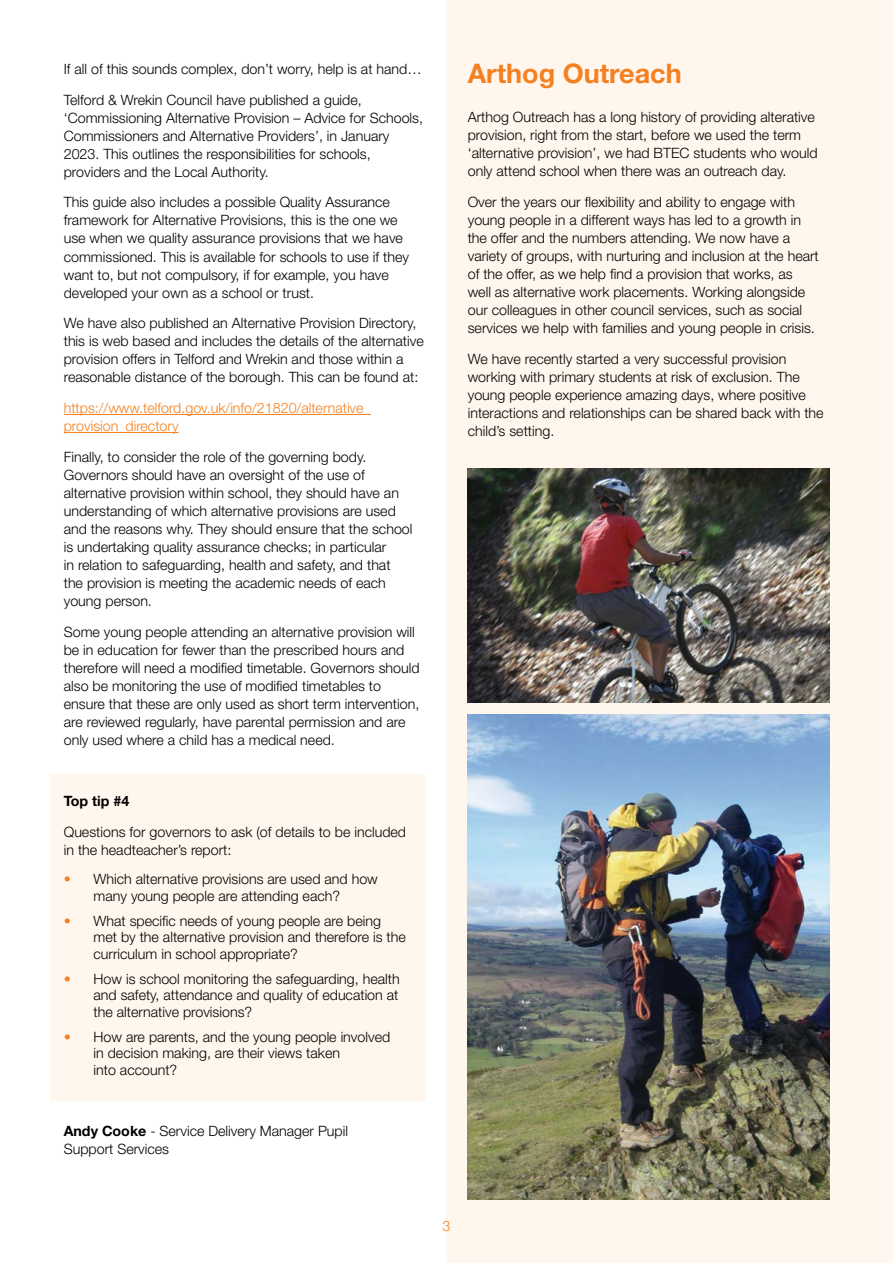
<style>
.page{position:relative;width:893px;height:1263px;background:#fff}
.page>*{position:absolute;margin:0;border:0;box-sizing:border-box;transform-origin:0 0}
.Heading_Main_Bold{font:700 27px "Helvetica Neue LT Std";color:#f58020}
.body{font:300 14.25px/18px "Helvetica Neue LT Std";color:#000}
.body-2{font:300 14.25px/18px "Helvetica Neue LT Std";color:#f58020}
.body-3{font:700 14.25px "Helvetica Neue LT Std";color:#000}
.s1{color:#f58020}
.s2{font-weight:700}
</style>
<div class="page">
<div style="left:50px;top:774px;width:375px;height:326px;background:#fff7ed"></div>
<div style="left:446px;top:0;width:447px;height:1263px;background:#fff7ed"></div>
<hr style="left:64px;top:414px;width:307px;height:1px;background:#f58020">
<hr style="left:64px;top:432px;width:115px;height:1px;background:#f58020">
<img style="left:468px;top:714px;width:361px;height:485px">
<img style="left:468px;top:468px;width:361px;height:235px">
<p class="body" style="left:64px;top:60px;width:359px">If all of this sounds complex, don’t worry, help is at hand…</p>
<p class="body" style="left:64px;top:90px;width:361px">Telford &amp; Wrekin Council have published a guide, ‘Commissioning Alternative Provision – Advice for Schools, Commissioners and Alternative Providers’, in January 2023. This outlines the responsibilities for schools, providers and the Local Authority.</p>
<p class="body" style="left:64px;top:193px;width:347px">This guide also includes a possible Quality Assurance framework for Alternative Provisions, this is the one we use when we quality assurance provisions that we have commissioned. This is available for schools to use if they want to, but not compulsory, if for example, you have developed your own as a school or trust.</p>
<p class="body" style="left:64px;top:314px;width:361px">We have also published an Alternative Provision Directory, this is web based and includes the details of the alternative provision offers in Telford and Wrekin and those within a reasonable distance of the borough. This can be found at:</p>
<p class="body-2" style="left:64px;top:399px;width:308px">https://www.telford.gov.uk/info/21820/alternative_ provision_directory</p>
<p class="body" style="left:64px;top:447px;width:350px">Finally, to consider the role of the governing body.<br>Governors should have an oversight of the use of alternative provision within school, they should have an understanding of which alternative provisions are used and the reasons why. They should ensure that the school is undertaking quality assurance checks; in particular<br>in relation to safeguarding, health and safety, and that the provision is meeting the academic needs of each young person.</p>
<p class="body" style="left:64px;top:622px;width:357px">Some young people attending an alternative provision will be in education for fewer than the prescribed hours and therefore will need a modified timetable. Governors should also be monitoring the use of modified timetables to ensure that these are only used as short term intervention, are reviewed regularly, have parental permission and are only used where a child has a medical need.</p>
<p class="body-3" style="left:64px;top:792px;width:67px">Top tip #4</p>
<p class="body" style="left:64px;top:822px;width:344px">Questions for governors to ask (of details to be included in the headteacher’s report:</p>
<p class="body" style="left:64px;top:870px;width:316px;line-height:16.5px;text-align:center"><span class="s1">•</span> Which alternative provisions are used and how many young people are attending each?</p>
<p class="body" style="left:94px;top:912px;width:314px;line-height:16.5px;text-indent:-30px"><span class="s1">•</span> What specific needs of young people are being met by the alternative provision and therefore is the curriculum in school appropriate?</p>
<p class="body" style="left:94px;top:970px;width:308px;line-height:16.5px;text-align:justify;text-indent:-30px"><span class="s1">•</span> How is school monitoring the safeguarding, health and safety, attendance and quality of education at the alternative provisions?</p>
<p class="body" style="left:94px;top:1028px;width:298px;line-height:16.5px;text-indent:-30px"><span class="s1">•</span> How are parents, and the young people involved in decision making, are their views taken<br>into account?</p>
<p class="body" style="left:64px;top:1122px;width:286px"><span class="s2">Andy Cooke</span> - Service Delivery Manager Pupil<br>Support Services</p>
<p class="Heading_Main_Bold" style="left:468px;top:57px;width:216px">Arthog Outreach</p>
<p class="body" style="left:468px;top:108px;width:351px">Arthog Outreach has a long history of providing alterative provision, right from the start, before we used the term ‘alternative provision’, we had BTEC students who would only attend school when there was an outreach day.</p>
<p class="body" style="left:468px;top:193px;width:353px">Over the years our flexibility and ability to engage with young people in a different ways has led to a growth in the offer and the numbers attending. We now have a variety of groups, with nurturing and inclusion at the heart of the offer, as we help find a provision that works, as well as alternative work placements. Working alongside our colleagues in other council services, such as social services we help with families and young people in crisis.</p>
<p class="body" style="left:468px;top:349px;width:357px">We have recently started a very successful provision working with primary students at risk of exclusion. The young people experience amazing days, where positive interactions and relationships can be shared back with the child’s setting.</p>
<p class="body-2" style="left:442px;top:1216px;width:9px">3</p>
</div>
